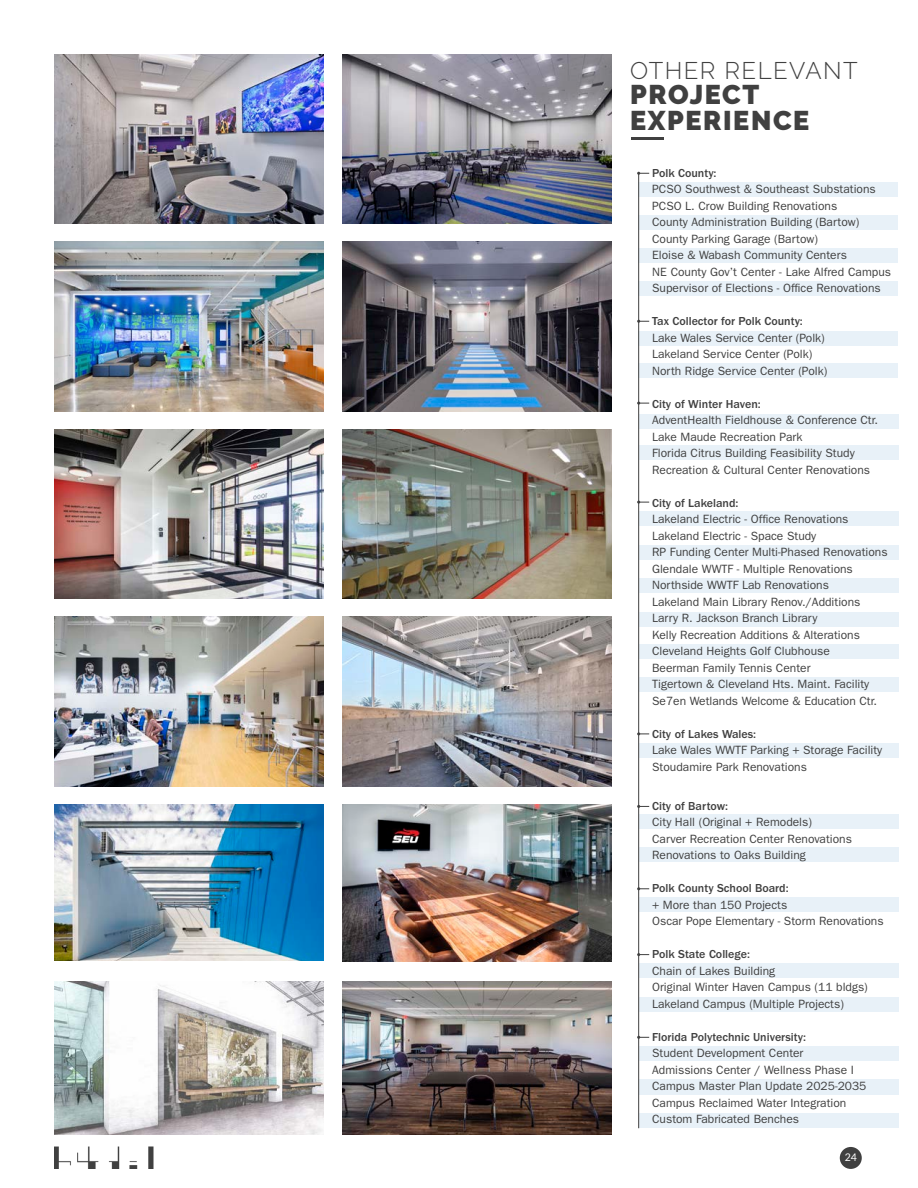
<style>
.page{position:relative;width:918px;height:1188px;background:#fff}
.page>*{position:absolute;margin:0;border:0;box-sizing:border-box;transform-origin:0 0}
.t1{font:900 27px "Raleway";letter-spacing:.06em;color:#404040}
.t2{font:300 24px "Raleway";letter-spacing:.06em;color:#404040}
.t3{font:12px/16.5px "ITC Franklin Gothic Std";color:#404040}
.t4{font:500 12px "ITC Franklin Gothic Std";color:#404040}
.t5{font:10.5px "Lato";color:#fff}
</style>
<div class="page">
<div style="left:840px;top:1147px;width:22px;height:22px;background:#404040;border-radius:50%"></div>
<img style="left:54px;top:1147px;width:99px;height:22px">
<div style="left:639px;top:331px;width:259px;height:14px;background:#e8f1f8"></div>
<div style="left:639px;top:414px;width:259px;height:15px;background:#e8f1f8"></div>
<div style="left:639px;top:445px;width:259px;height:15px;background:#e8f1f8"></div>
<div style="left:638px;top:363px;width:260px;height:15px;background:#e8f1f8"></div>
<div style="left:639px;top:182px;width:259px;height:15px;background:#e8f1f8"></div>
<div style="left:638px;top:215px;width:260px;height:15px;background:#e8f1f8"></div>
<div style="left:638px;top:281px;width:260px;height:15px;background:#e8f1f8"></div>
<div style="left:638px;top:248px;width:260px;height:15px;background:#e8f1f8"></div>
<div style="left:639px;top:743px;width:259px;height:15px;background:#e8f1f8"></div>
<div style="left:639px;top:814px;width:259px;height:15px;background:#e8f1f8"></div>
<div style="left:639px;top:847px;width:259px;height:15px;background:#e8f1f8"></div>
<div style="left:639px;top:897px;width:259px;height:15px;background:#e8f1f8"></div>
<div style="left:639px;top:963px;width:259px;height:15px;background:#e8f1f8"></div>
<div style="left:639px;top:997px;width:259px;height:15px;background:#e8f1f8"></div>
<div style="left:639px;top:1046px;width:259px;height:15px;background:#e8f1f8"></div>
<div style="left:639px;top:1080px;width:259px;height:15px;background:#e8f1f8"></div>
<div style="left:639px;top:1113px;width:259px;height:15px;background:#e8f1f8"></div>
<div style="left:639px;top:511px;width:259px;height:15px;background:#e8f1f8"></div>
<div style="left:639px;top:545px;width:259px;height:15px;background:#e8f1f8"></div>
<div style="left:639px;top:578px;width:259px;height:15px;background:#e8f1f8"></div>
<div style="left:639px;top:612px;width:259px;height:15px;background:#e8f1f8"></div>
<div style="left:639px;top:644px;width:259px;height:15px;background:#e8f1f8"></div>
<div style="left:639px;top:677px;width:259px;height:15px;background:#e8f1f8"></div>
<hr style="left:632px;top:137px;width:32px;height:3px;background:#404040">
<hr style="left:638px;top:173px;width:1px;height:955px;background:#404040">
<svg style="left:637px;top:172px;width:12px;height:3px"></svg>
<svg style="left:637px;top:501px;width:12px;height:3px"></svg>
<svg style="left:637px;top:320px;width:12px;height:3px"></svg>
<svg style="left:637px;top:732px;width:12px;height:3px"></svg>
<svg style="left:637px;top:805px;width:12px;height:3px"></svg>
<svg style="left:637px;top:887px;width:12px;height:3px"></svg>
<svg style="left:637px;top:402px;width:12px;height:3px"></svg>
<svg style="left:637px;top:953px;width:12px;height:3px"></svg>
<svg style="left:637px;top:1036px;width:12px;height:3px"></svg>
<img style="left:342px;top:54px;width:270px;height:170px">
<img style="left:342px;top:242px;width:270px;height:169px">
<img style="left:342px;top:429px;width:270px;height:170px">
<img style="left:342px;top:617px;width:270px;height:170px">
<img style="left:342px;top:804px;width:270px;height:157px">
<img style="left:342px;top:981px;width:270px;height:154px">
<img style="left:54px;top:54px;width:270px;height:170px">
<img style="left:54px;top:242px;width:270px;height:169px">
<img style="left:54px;top:429px;width:270px;height:170px">
<img style="left:54px;top:617px;width:270px;height:170px">
<img style="left:54px;top:804px;width:270px;height:157px">
<img style="left:54px;top:981px;width:270px;height:154px">
<p class="t2" style="left:630px;top:56px;width:229px">OTHER RELEVANT</p>
<p class="t1" style="left:630px;top:79px;width:131px">PROJECT</p>
<p class="t1" style="left:630px;top:104px;width:181px">EXPERIENCE</p>
<p class="t4" style="left:652px;top:166px;width:66px">Polk County:</p>
<p class="t3" style="left:652px;top:181px;width:225px">PCSO Southwest &amp; Southeast Substations</p>
<p class="t3" style="left:652px;top:197px;width:187px">PCSO L. Crow Building Renovations</p>
<p class="t3" style="left:652px;top:214px;width:209px">County Administration Building (Bartow)</p>
<p class="t3" style="left:652px;top:230px;width:167px">County Parking Garage (Bartow)</p>
<p class="t3" style="left:652px;top:247px;width:196px">Eloise &amp; Wabash Community Centers</p>
<p class="t3" style="left:652px;top:263px;width:240px">NE County Gov’t Center - Lake Alfred Campus<br>Supervisor of Elections - Office Renovations</p>
<p class="t4" style="left:652px;top:315px;width:152px">Tax Collector for Polk County:</p>
<p class="t3" style="left:652px;top:329px;width:174px">Lake Wales Service Center (Polk)</p>
<p class="t3" style="left:652px;top:346px;width:162px">Lakeland Service Center (Polk)</p>
<p class="t3" style="left:652px;top:362px;width:177px">North Ridge Service Center (Polk)</p>
<p class="t4" style="left:652px;top:397px;width:110px">City of Winter Haven:</p>
<p class="t3" style="left:652px;top:412px;width:227px">AdventHealth Fieldhouse &amp; Conference Ctr.</p>
<p class="t3" style="left:652px;top:428px;width:152px">Lake Maude Recreation Park</p>
<p class="t3" style="left:652px;top:445px;width:204px">Florida Citrus Building Feasibility Study</p>
<p class="t3" style="left:652px;top:461px;width:219px">Recreation &amp; Cultural Center Renovations</p>
<p class="t4" style="left:652px;top:496px;width:88px">City of Lakeland:</p>
<p class="t3" style="left:652px;top:511px;width:198px">Lakeland Electric - Office Renovations</p>
<p class="t3" style="left:652px;top:527px;width:166px">Lakeland Electric - Space Study</p>
<p class="t3" style="left:652px;top:544px;width:237px">RP Funding Center Multi-Phased Renovations</p>
<p class="t3" style="left:652px;top:560px;width:202px">Glendale WWTF - Multiple Renovations</p>
<p class="t3" style="left:652px;top:577px;width:178px">Northside WWTF Lab Renovations</p>
<p class="t3" style="left:652px;top:593px;width:210px">Lakeland Main Library Renov./Additions</p>
<p class="t3" style="left:652px;top:610px;width:167px">Larry R. Jackson Branch Library</p>
<p class="t3" style="left:652px;top:626px;width:209px">Kelly Recreation Additions &amp; Alterations</p>
<p class="t3" style="left:652px;top:643px;width:179px">Cleveland Heights Golf Clubhouse</p>
<p class="t3" style="left:652px;top:659px;width:160px">Beerman Family Tennis Center</p>
<p class="t3" style="left:652px;top:676px;width:219px">Tigertown &amp; Cleveland Hts. Maint. Facility</p>
<p class="t3" style="left:652px;top:692px;width:226px">Se7en Wetlands Welcome &amp; Education Ctr.</p>
<p class="t4" style="left:652px;top:727px;width:106px">City of Lakes Wales:</p>
<p class="t3" style="left:652px;top:742px;width:232px">Lake Wales WWTF Parking + Storage Facility</p>
<p class="t3" style="left:652px;top:758px;width:156px">Stoudamire Park Renovations</p>
<p class="t4" style="left:652px;top:799px;width:78px">City of Bartow:</p>
<p class="t3" style="left:652px;top:814px;width:161px">City Hall (Original + Remodels)</p>
<p class="t3" style="left:652px;top:830px;width:201px">Carver Recreation Center Renovations</p>
<p class="t3" style="left:652px;top:847px;width:155px">Renovations to Oaks Building</p>
<p class="t4" style="left:652px;top:882px;width:138px">Polk County School Board:</p>
<p class="t3" style="left:652px;top:896px;width:137px">+ More than 150 Projects</p>
<p class="t3" style="left:652px;top:913px;width:233px">Oscar Pope Elementary - Storm Renovations</p>
<p class="t4" style="left:652px;top:948px;width:99px">Polk State College:</p>
<p class="t3" style="left:652px;top:962px;width:125px">Chain of Lakes Building</p>
<p class="t3" style="left:652px;top:979px;width:217px">Original Winter Haven Campus (11 bldgs)</p>
<p class="t3" style="left:652px;top:995px;width:193px">Lakeland Campus (Multiple Projects)</p>
<p class="t4" style="left:652px;top:1030px;width:155px">Florida Polytechnic University:</p>
<p class="t3" style="left:652px;top:1045px;width:153px">Student Development Center</p>
<p class="t3" style="left:652px;top:1061px;width:203px">Admissions Center / Wellness Phase I</p>
<p class="t3" style="left:652px;top:1078px;width:216px">Campus Master Plan Update 2025-2035</p>
<p class="t3" style="left:652px;top:1094px;width:196px">Campus Reclaimed Water Integration</p>
<p class="t3" style="left:652px;top:1111px;width:148px">Custom Fabricated Benches</p>
<p class="t5" style="left:845px;top:1152px;width:14px">24</p>
</div>
